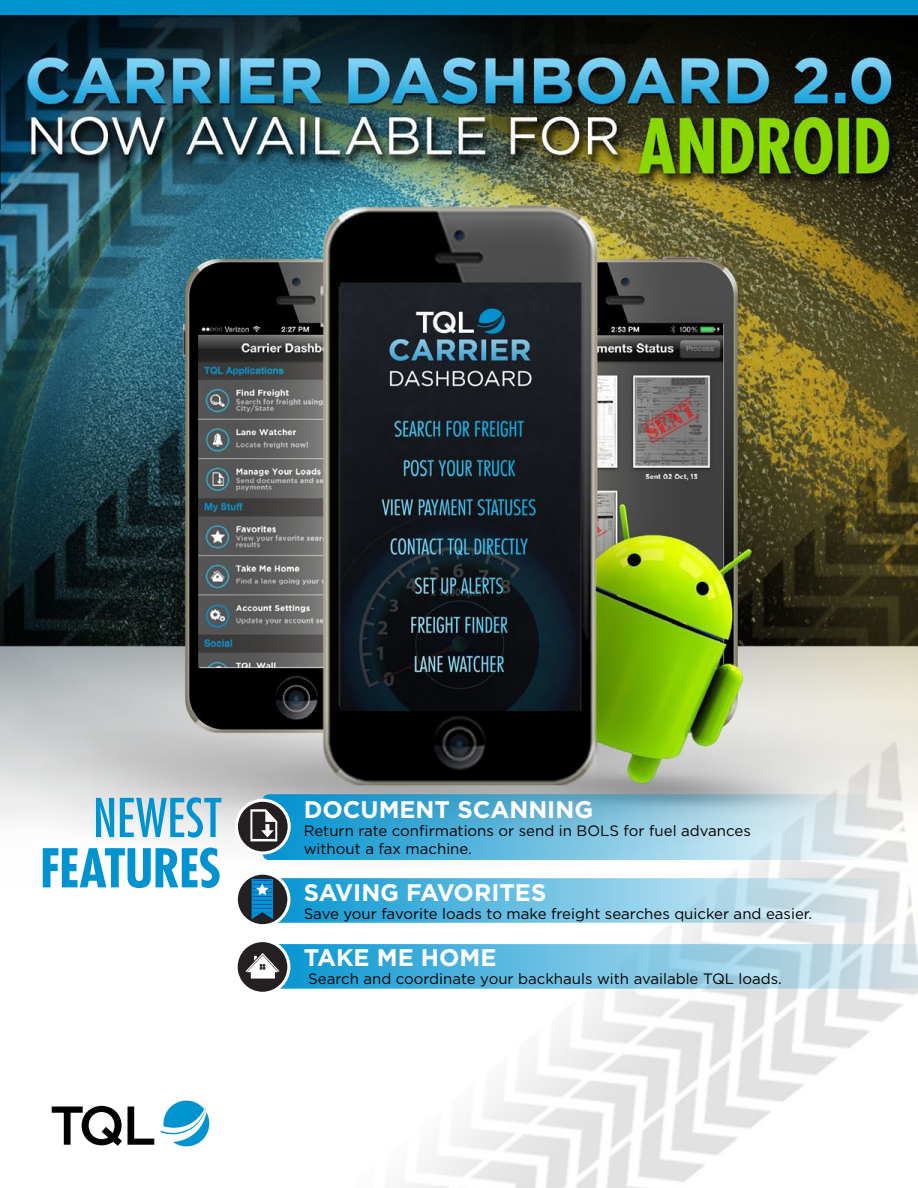
<style>
.page{position:relative;width:918px;height:1188px;background:#fff}
.page>*{position:absolute;margin:0;border:0;box-sizing:border-box;transform-origin:0 0}
.t1{font:700 condensed 52.05px "Futura Std";letter-spacing:-.02em;color:#0093d0}
.t2{font:condensed 52.05px "Futura Std";letter-spacing:.005em;color:#0093d0}
.t3{font:700 24px "Gotham";color:#fff}
.t4{font:15px/18px "Gotham";color:#020202}
</style>
<div class="page">
<img style="left:0;top:0;width:918px;height:1188px">
<svg style="left:52px;top:1106px;width:70px;height:40px"></svg>
<svg style="left:128px;top:1107px;width:26px;height:38px"></svg>
<svg style="left:160px;top:1101px;width:49px;height:45px"></svg>
<svg style="left:262px;top:794px;width:616px;height:66px;background:#79bedb"></svg>
<svg style="left:262px;top:878px;width:633px;height:45px;background:#82c7e3"></svg>
<svg style="left:235px;top:799px;width:56px;height:56px"></svg>
<svg style="left:235px;top:872px;width:55px;height:55px"></svg>
<svg style="left:235px;top:939px;width:683px;height:56px"></svg>
<h1 class="t2" style="left:93px;top:787px;width:130px">NEWEST</h1>
<h1 class="t1" style="left:40px;top:836px;width:183px">FEATURES</h1>
<h2 class="t3" style="left:304px;top:794px;width:291px">DOCUMENT SCANNING</h2>
<p class="t4" style="left:304px;top:821px;width:449px">Return rate confirmations or send in BOLS for fuel advances without a fax machine.</p>
<h2 class="t3" style="left:304px;top:876px;width:244px">SAVING FAVORITES</h2>
<p class="t4" style="left:304px;top:904px;width:510px">Save your favorite loads to make freight searches quicker and easier.</p>
<h2 class="t3" style="left:304px;top:941px;width:194px">TAKE ME HOME</h2>
<p class="t4" style="left:308px;top:969px;width:475px">Search and coordinate your backhauls with available TQL loads.</p>
</div>
